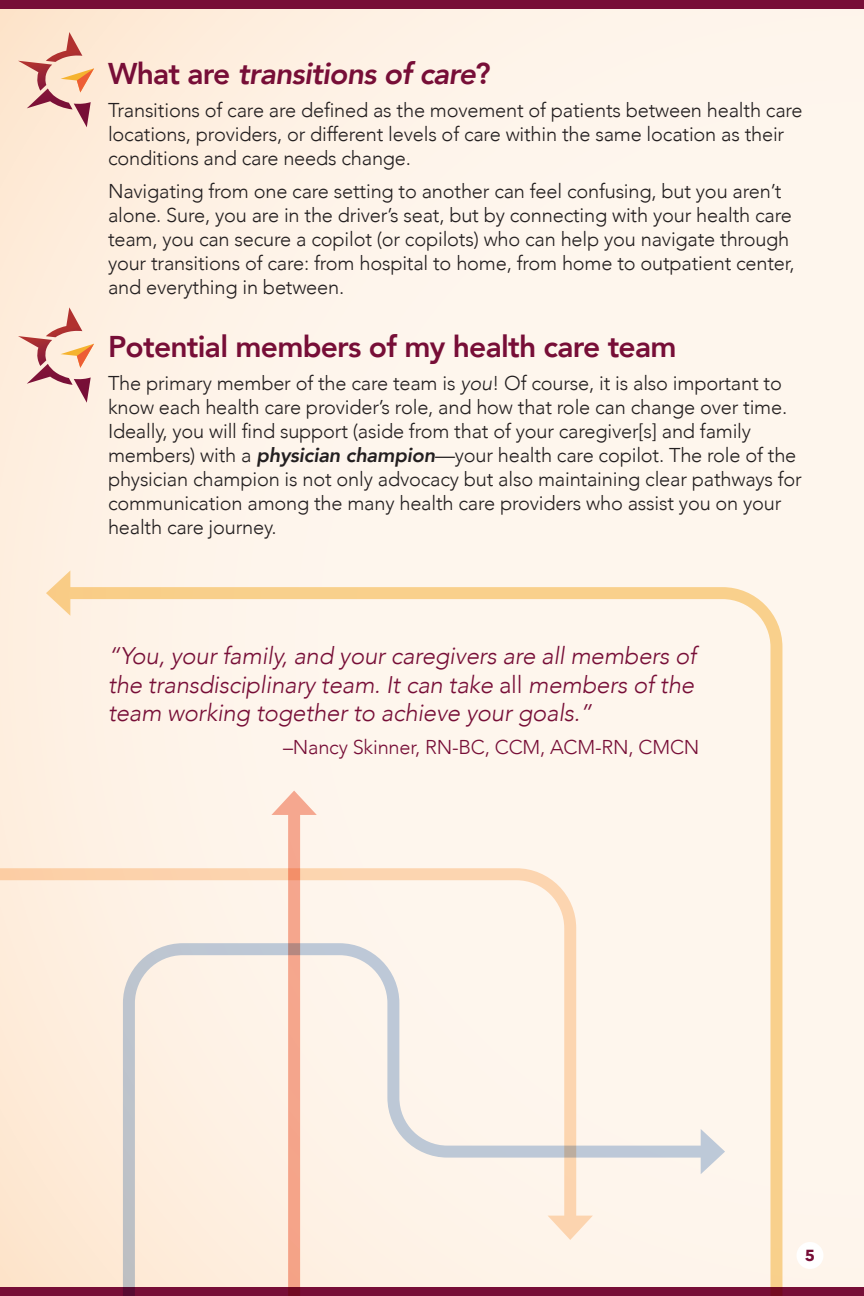
<style>
.page{position:relative;width:864px;height:1296px;background:#fff}
.page>*{position:absolute;margin:0;border:0;box-sizing:border-box;transform-origin:0 0}
.section_title{font:800 30px "Avenir";letter-spacing:-.025em;color:#770e37}
.section_title-2{font:italic 800 30px "Avenir";letter-spacing:-.025em;color:#770e37}
.body_copy_1{font:italic 300 24px/28.8px "Avenir";letter-spacing:-.01em;color:#770e37;text-align:justify}
.body_copy_1-2{font:300 20px/24px "Avenir";letter-spacing:-.01em;color:#231f20}
.body_copy_1-3{font:300 20px "Avenir";letter-spacing:-.01em;color:#770e37}
.t1{font:700 16px "Avenir Next";color:#770e37}
.s1{font-style:normal}
.s2{font-style:italic}
.s3{font-weight:800;font-style:italic}
</style>
<div class="page">
<div style="left:0;top:0;width:864px;height:1296px;background:linear-gradient(to right,#feefe0,#fef8f1)"></div>
<div style="left:796px;top:1242px;width:28px;height:27px;background:#fff;border-radius:50%"></div>
<div style="left:0;top:0;width:864px;height:9px;background:#770e37"></div>
<div style="left:0;top:1287px;width:864px;height:9px;background:#770e37"></div>
<svg style="left:0;top:866px;width:49px;height:371px;background:#fde9d5"></svg>
<svg style="left:49px;top:581px;width:735px;height:715px;background:#faede2"></svg>
<svg style="left:46px;top:570px;width:24px;height:46px"></svg>
<svg style="left:288px;top:815px;width:12px;height:481px;background:#f0a189"></svg>
<svg style="left:271px;top:791px;width:46px;height:24px"></svg>
<svg style="left:18px;top:32px;width:76px;height:95px;background:#ebc4b3"></svg>
<svg style="left:18px;top:307px;width:76px;height:96px;background:#eccabe"></svg>
<p class="section_title-2" style="left:108px;top:56px;width:384px"><span class="s1">What are</span> transitions of care<span class="s1">?</span></p>
<p class="body_copy_1-2" style="left:108px;top:98px;width:696px">Transitions of care are defined as the movement of patients between health care locations, providers, or different levels of care within the same location as their conditions and care needs change.</p>
<p class="body_copy_1-2" style="left:108px;top:179px;width:688px">Navigating from one care setting to another can feel confusing, but you aren’t alone. Sure, you are in the driver’s seat, but by connecting with your health care team, you can secure a copilot (or copilots) who can help you navigate through your transitions of care: from hospital to home, from home to outpatient center, and everything in between.</p>
<p class="section_title" style="left:108px;top:323px;width:570px">Potential members of my health care team</p>
<p class="body_copy_1-2" style="left:108px;top:371px;width:695px">The primary member of the care team is <span class="s2">you</span>! Of course, it is also important to know each health care provider’s role, and how that role can change over time.<br>Ideally, you will find support (aside from that of your caregiver[s] and family members) with a <span class="s3">physician champion</span>—your health care copilot. The role of the physician champion is not only advocacy but also maintaining clear pathways for communication among the many health care providers who assist you on your health care journey.</p>
<p class="body_copy_1" style="left:108px;top:641px;width:590px">“You, your family, and your caregivers are all members of the transdisciplinary team. It can take <span class="s1">all</span> members of the team working together to achieve your goals.”</p>
<p class="body_copy_1-3" style="left:283px;top:736px;width:418px">–Nancy Skinner, RN-BC, CCM, ACM-RN, CMCN</p>
<p class="t1" style="left:805px;top:1241px;width:12px">5</p>
</div>
